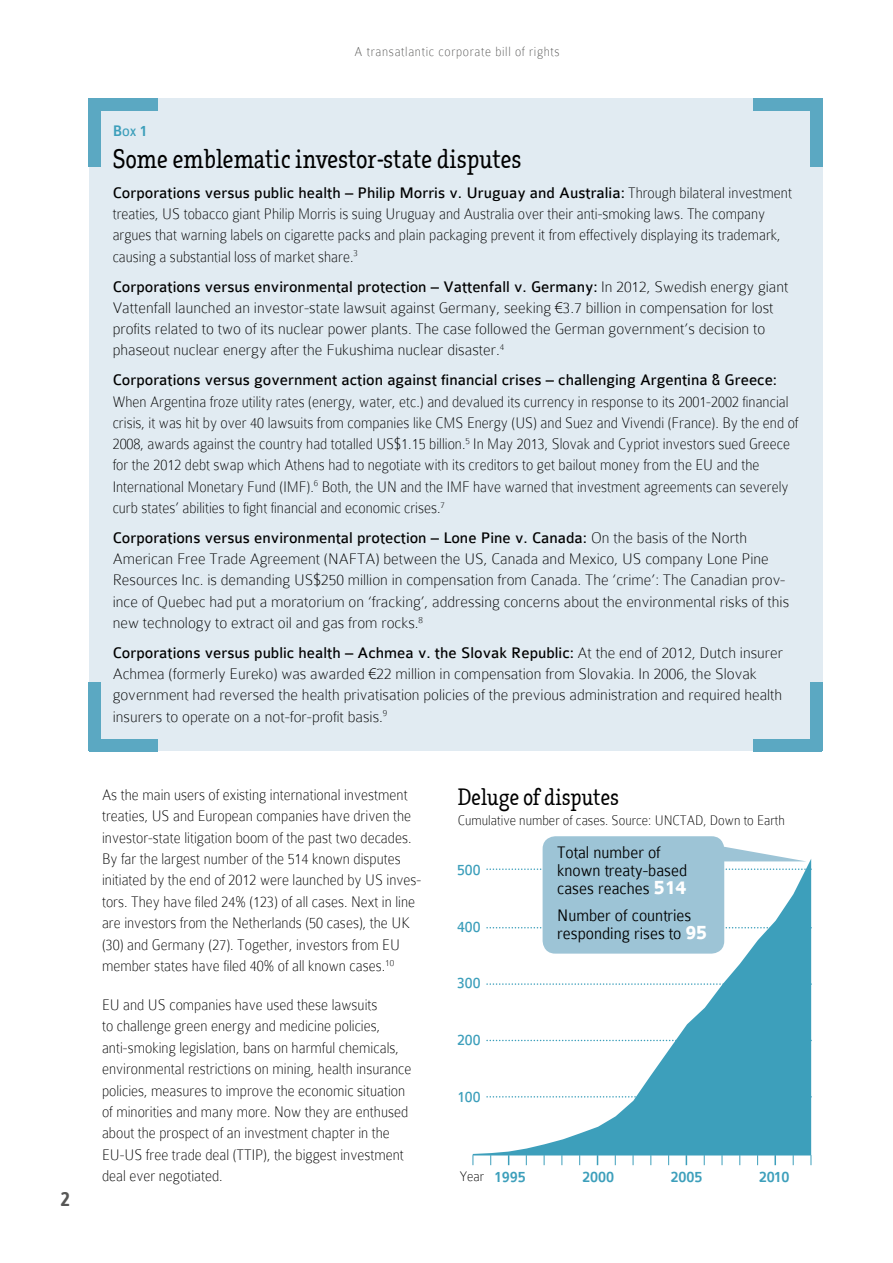
<style>
.page{position:relative;width:893px;height:1263px;background:#fff}
.page>*{position:absolute;margin:0;border:0;box-sizing:border-box;transform-origin:0 0}
.box_box_title{font:25.5px "Efja";color:#000;scale:.88 1}
.box_box_title-2{font:22.5px "Efja";color:#000;scale:.88 1}
.t1{font:700 19.5px "Asap";color:#575756;scale:.92 1}
.text{font:300 18px/18px "Colaborate";color:#000;scale:.92 1}
.text-2{font:100 16.5px/21.5px "Colaborate";color:#000;scale:.92 1}
.text-3{font:100 16.5px/21.3px "Colaborate";color:#000}
.text-4{font:500 16.5px "Colaborate";color:#3d9fbb;scale:.9 1}
.text-5{font:16.5px "Colaborate";color:#3d9fbb;scale:.92 1}
.box_box1{font:500 16.5px "Colaborate";color:#3d9fbb;scale:.92 1}
.text-6{font:100 15px "Colaborate";color:#000;scale:.92 1}
.t2{font:100 14.1px "Colaborate";letter-spacing:.05em;color:#575756;scale:.92 1}
.s1{font-size:11.55px}
.s2{font-weight:400}
.s3{font-family:"Myriad Pro";font-weight:300}
.s4{font-weight:700;font-size:21px;color:#fff}
</style>
<div class="page">
<div style="left:89px;top:98px;width:733px;height:653px;background:#e1ebf2"></div>
<div style="left:753px;top:739px;width:69px;height:12px;background:#5ba8c2"></div>
<div style="left:810px;top:682px;width:12px;height:69px;background:#5ba8c2"></div>
<div style="left:89px;top:682px;width:12px;height:69px;background:#5ba8c2"></div>
<div style="left:89px;top:739px;width:69px;height:12px;background:#5ba8c2"></div>
<div style="left:89px;top:98px;width:69px;height:12px;background:#5ba8c2"></div>
<div style="left:89px;top:98px;width:12px;height:69px;background:#5ba8c2"></div>
<div style="left:810px;top:98px;width:12px;height:69px;background:#5ba8c2"></div>
<div style="left:753px;top:98px;width:69px;height:12px;background:#5ba8c2"></div>
<svg style="left:774px;top:1155px;width:2px;height:10px"></svg>
<svg style="left:473px;top:859px;width:338px;height:296px"></svg>
<div style="left:455px;top:864px;width:30px;height:260px;background:#fff"></div>
<div style="left:543px;top:836px;width:181px;height:118px;background:#9dc4d6;border-radius:13px"></div>
<svg style="left:724px;top:847px;width:83px;height:14px"></svg>
<p class="t1" style="left:61px;top:1188px;width:12px">2</p>
<p class="t2" style="left:355px;top:44px;width:224px">A transatlantic corporate bill of rights</p>
<p class="box_box1" style="left:113px;top:122px;width:39px">B<span class="s1">ox</span> 1</p>
<p class="box_box_title" style="left:113px;top:143px;width:466px">Some emblematic investor-state disputes</p>
<p class="text-2" style="left:113px;top:182px;width:740px"><span class="s2">Corporations versus public health – Philip Morris v. Uruguay and Australia:</span> Through bilateral investment treaties, US tobacco giant Philip Morris is suing Uruguay and Australia over their anti-smoking laws. The company argues that warning labels on cigarette packs and plain packaging prevent it from effectively displaying its trademark, causing a substantial loss of market share.<sup>3</sup></p>
<p class="text-3" style="left:113px;top:276px;width:677px"><span class="s2">Corporations versus environmental protection – Vattenfall v. Germany:</span> In 2012, Swedish energy giant Vattenfall launched an investor-state lawsuit against Germany, seeking <span class="s3">€</span>3.7 billion in compensation for lost profits related to two of its nuclear power plants. The case followed the German government’s decision to phaseout nuclear energy after the Fukushima nuclear disaster.<sup>4</sup></p>
<p class="text-2" style="left:113px;top:369px;width:747px"><span class="s2">Corporations versus government action against financial crises – challenging Argentina &amp; Greece:<br></span>When Argentina froze utility rates (energy, water, etc.) and devalued its currency in response to its 2001-2002 financial crisis, it was hit by over 40 lawsuits from companies like CMS Energy (US) and Suez and Vivendi (France). By the end of 2008, awards against the country had totalled US$1.15 billion.<sup>5</sup> In May 2013, Slovak and Cypriot investors sued Greece for the 2012 debt swap which Athens had to negotiate with its creditors to get bailout money from the EU and the International Monetary Fund (IMF).<sup>6</sup> Both, the UN and the IMF have warned that investment agreements can severely curb states’ abilities to fight financial and economic crises.<sup>7</sup></p>
<p class="text-3" style="left:113px;top:527px;width:678px"><span class="s2">Corporations versus environmental protection – Lone Pine v. Canada:</span> On the basis of the North American Free Trade Agreement (NAFTA) between the US, Canada and Mexico, US company Lone Pine Resources Inc. is demanding US$250 million in compensation from Canada. The ‘crime’: The Canadian prov&shy;ince of Quebec had put a moratorium on ‘fracking’, addressing concerns about the environmental risks of this new technology to extract oil and gas from rocks.<sup>8</sup></p>
<p class="text-3" style="left:113px;top:642px;width:672px"><span class="s2">Corporations versus public health – Achmea v. the Slovak Republic:</span> At the end of 2012, Dutch insurer Achmea (formerly Eureko) was awarded <span class="s3">€</span>22 million in compensation from Slovakia. In 2006, the Slovak government had reversed the health privatisation policies of the previous administration and required health insurers to operate on a not-for-profit basis.<sup>9</sup></p>
<p class="text-2" style="left:102px;top:784px;width:348px">As the main users of existing international investment treaties, US and European companies have driven the investor-state litigation boom of the past two decades.<br>By far the largest number of the 514 known disputes initiated by the end of 2012 were launched by US inves&shy;tors. They have filed 24% (123) of all cases. Next in line are investors from the Netherlands (50 cases), the UK (30) and Germany (27). Together, investors from EU member states have filed 40% of all known cases.<sup>10</sup></p>
<p class="text-2" style="left:102px;top:994px;width:338px">EU and US companies have used these lawsuits<br>to challenge green energy and medicine policies, anti-smoking legislation, bans on harmful chemicals, environmental restrictions on mining, health insurance policies, measures to improve the economic situation of minorities and many more. Now they are enthused about the prospect of an investment chapter in the EU-US free trade deal (TTIP), the biggest investment deal ever negotiated.</p>
<p class="box_box_title-2" style="left:458px;top:783px;width:184px">Deluge of disputes</p>
<p class="text-6" style="left:458px;top:812px;width:357px">Cumulative number of cases. Source: UNCTAD, Down to Earth</p>
<p class="text-5" style="left:457px;top:861px;width:27px">500</p>
<p class="text-5" style="left:457px;top:918px;width:27px">400</p>
<p class="text-5" style="left:457px;top:974px;width:27px">300</p>
<p class="text-5" style="left:457px;top:1031px;width:27px">200</p>
<p class="text-5" style="left:457px;top:1088px;width:27px">100</p>
<p class="text" style="left:557px;top:843px;width:143px">Total number of known treaty-based cases reaches <span class="s4">514</span></p>
<p class="text" style="left:557px;top:906px;width:165px">Number of countries responding rises to <span class="s4">95</span></p>
<p class="text-6" style="left:460px;top:1168px;width:28px">Year</p>
<p class="text-4" style="left:494px;top:1168px;width:37px">1995</p>
<p class="text-4" style="left:582px;top:1168px;width:37px">2000</p>
<p class="text-4" style="left:671px;top:1168px;width:37px">2005</p>
<p class="text-4" style="left:759px;top:1168px;width:35px">2010</p>
</div>
